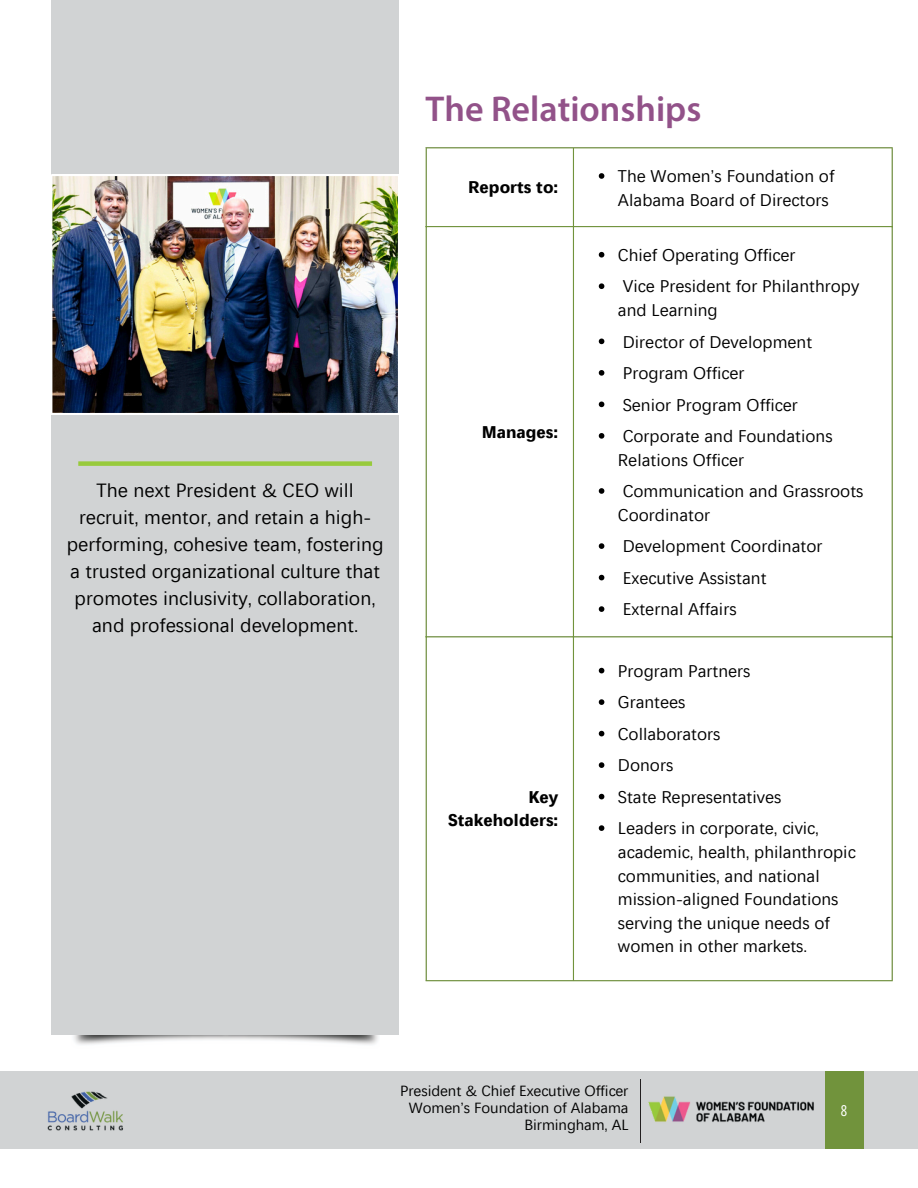
<style>
.page{position:relative;width:918px;height:1188px;background:#fff}
.page>*{position:absolute;margin:0;border:0;box-sizing:border-box;transform-origin:0 0}
.t1{font:600 36px "Myriad Pro";color:#925289}
.t2{font:19.5px/27px "Leelawadee";color:#000;text-align:center}
.t3{font:17.25px/23.7px "Leelawadee";color:#000}
.t4{font:700 17.25px/23.7px "Leelawadee";color:#000;text-align:right}
.t5{font:15px "Leelawadee";letter-spacing:-.005em;color:#000}
.t6{font:15px "Open Sans Condensed";color:#fff}
</style>
<div class="page">
<div style="left:0;top:1071px;width:918px;height:78px;background:#d1d3d4"></div>
<div style="left:825px;top:1071px;width:39px;height:78px;background:#71933c"></div>
<img style="left:47px;top:1091px;width:76px;height:40px">
<hr style="left:641px;top:1079px;width:1px;height:63px;background:#231f20">
<img style="left:648px;top:1096px;width:166px;height:26px">
<svg style="left:599px;top:173px;width:5px;height:6px"></svg>
<svg style="left:599px;top:252px;width:5px;height:6px"></svg>
<svg style="left:599px;top:283px;width:5px;height:6px"></svg>
<svg style="left:599px;top:339px;width:5px;height:5px"></svg>
<svg style="left:599px;top:370px;width:5px;height:6px"></svg>
<svg style="left:599px;top:402px;width:5px;height:5px"></svg>
<svg style="left:599px;top:433px;width:5px;height:6px"></svg>
<svg style="left:599px;top:488px;width:5px;height:6px"></svg>
<svg style="left:599px;top:543px;width:5px;height:6px"></svg>
<svg style="left:599px;top:575px;width:5px;height:5px"></svg>
<svg style="left:599px;top:606px;width:5px;height:6px"></svg>
<svg style="left:599px;top:668px;width:5px;height:5px"></svg>
<svg style="left:599px;top:699px;width:5px;height:6px"></svg>
<svg style="left:599px;top:731px;width:5px;height:5px"></svg>
<svg style="left:599px;top:762px;width:5px;height:6px"></svg>
<svg style="left:599px;top:794px;width:5px;height:5px"></svg>
<svg style="left:599px;top:825px;width:5px;height:6px"></svg>
<hr style="left:426px;top:148px;width:1px;height:832px;background:#71933c">
<hr style="left:573px;top:148px;width:1px;height:832px;background:#71933c">
<hr style="left:892px;top:148px;width:1px;height:832px;background:#71933c">
<hr style="left:426px;top:147px;width:467px;height:1px;background:#71933c">
<hr style="left:426px;top:226px;width:467px;height:1px;background:#71933c">
<hr style="left:426px;top:636px;width:467px;height:1px;background:#71933c">
<hr style="left:426px;top:980px;width:467px;height:1px;background:#71933c">
<img style="left:73px;top:1035px;width:306px;height:10px">
<div style="left:51px;top:0;width:348px;height:1035px;background:#d1d3d4"></div>
<img style="left:51px;top:175px;width:348px;height:239px">
<div style="left:78px;top:461px;width:294px;height:5px;background:#98ca3c"></div>
<p class="t2" style="left:67px;top:477px;width:318px">The next President &amp; CEO will recruit, mentor, and retain a high&shy;performing, cohesive team, fostering a trusted organizational culture that promotes inclusivity, collaboration, and professional development.</p>
<p class="t1" style="left:426px;top:94px;width:277px">The Relationships</p>
<p class="t4" style="left:468px;top:175px;width:91px">Reports to:</p>
<h2 class="t3" style="left:618px;top:164px;width:218px">The Women’s Foundation of<br>Alabama Board of Directors</h2>
<p class="t4" style="left:482px;top:419px;width:78px">Manages:</p>
<p class="t4" style="left:448px;top:785px;width:112px">Key<br>Stakeholders:</p>
<p class="t3" style="left:618px;top:243px;width:179px">Chief Operating Officer</p>
<h1 class="t3" style="left:618px;top:274px;width:243px">Vice President for Philanthropy and Learning</h1>
<p class="t3" style="left:623px;top:329px;width:191px">Director of Development</p>
<p class="t3" style="left:623px;top:361px;width:123px">Program Officer</p>
<p class="t3" style="left:623px;top:392px;width:177px">Senior Program Officer</p>
<p class="t3" style="left:618px;top:424px;width:216px">Corporate and Foundations<br>Relations Officer</p>
<p class="t3" style="left:618px;top:479px;width:247px">Communication and Grassroots<br>Coordinator</p>
<p class="t3" style="left:623px;top:534px;width:201px">Development Coordinator</p>
<p class="t3" style="left:623px;top:566px;width:145px">Executive Assistant</p>
<p class="t3" style="left:623px;top:597px;width:116px">External Affairs</p>
<p class="t3" style="left:618px;top:659px;width:134px">Program Partners</p>
<p class="t3" style="left:618px;top:690px;width:69px">Grantees</p>
<p class="t3" style="left:618px;top:722px;width:104px">Collaborators</p>
<p class="t3" style="left:618px;top:753px;width:57px">Donors</p>
<p class="t3" style="left:618px;top:785px;width:165px">State Representatives</p>
<p class="t3" style="left:618px;top:816px;width:239px">Leaders in corporate, civic, academic, health, philanthropic communities, and national mission-aligned Foundations serving the unique needs of women in other markets.</p>
<p class="t5" style="left:400px;top:1081px;width:230px">President &amp; Chief Executive Officer</p>
<p class="t5" style="left:409px;top:1098px;width:221px">Women’s Foundation of Alabama</p>
<p class="t5" style="left:525px;top:1115px;width:105px">Birmingham, AL</p>
<p class="t6" style="left:841px;top:1100px;width:8px">8</p>
</div>
